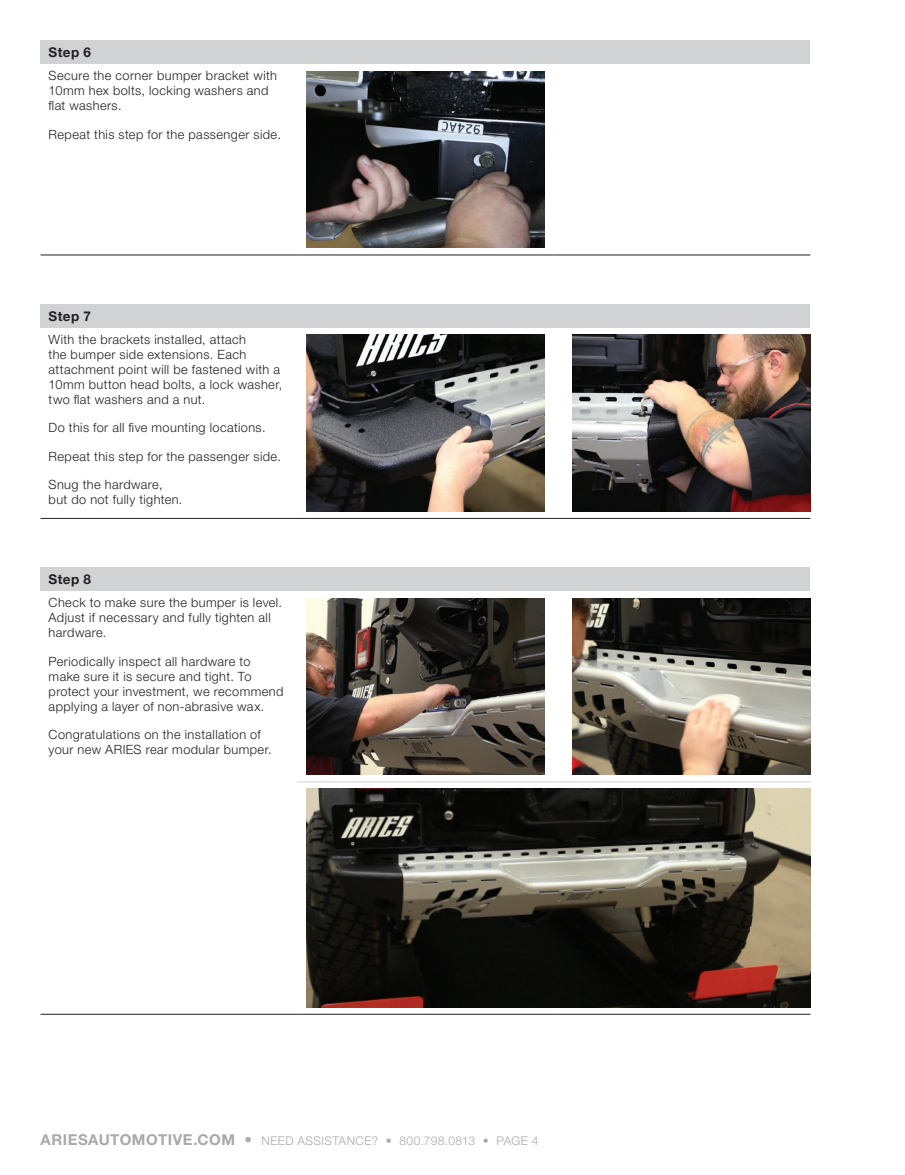
<style>
.page{position:relative;width:905px;height:1175px;background:#fff}
.page>*{position:absolute;margin:0;border:0;box-sizing:border-box;transform-origin:0 0}
.t1{font:700 13.5px "Helvetica Neue LT Std";letter-spacing:.03em;color:#231f20}
.t2{font:300 12.75px/15px "Helvetica Neue LT Std";letter-spacing:.035em;color:#231f20}
.t3{font:300 12px "Helvetica Neue LT Std";letter-spacing:.035em;color:#a8a9ad}
.s1{font-weight:700;font-size:15px}
</style>
<div class="page">
<div style="left:40px;top:567px;width:770px;height:24px;background:#d1d2d4"></div>
<hr style="left:297px;top:781px;width:257px;height:1px;background:#d1d2d4">
<hr style="left:554px;top:781px;width:256px;height:1px;background:#d1d2d4">
<hr style="left:40px;top:1013px;width:257px;height:1px;background:#231f20">
<hr style="left:297px;top:1013px;width:257px;height:1px;background:#231f20">
<hr style="left:554px;top:1013px;width:256px;height:1px;background:#231f20">
<img style="left:306px;top:598px;width:239px;height:177px">
<img style="left:572px;top:598px;width:238px;height:177px">
<img style="left:306px;top:789px;width:504px;height:218px">
<div style="left:40px;top:40px;width:770px;height:24px;background:#d1d2d4"></div>
<hr style="left:40px;top:254px;width:257px;height:1px;background:#231f20">
<hr style="left:297px;top:254px;width:257px;height:1px;background:#231f20">
<hr style="left:554px;top:254px;width:256px;height:1px;background:#231f20">
<img style="left:306px;top:71px;width:239px;height:177px">
<div style="left:40px;top:304px;width:770px;height:24px;background:#d1d2d4"></div>
<hr style="left:40px;top:518px;width:257px;height:1px;background:#231f20">
<hr style="left:297px;top:518px;width:257px;height:1px;background:#231f20">
<hr style="left:554px;top:518px;width:256px;height:1px;background:#231f20">
<img style="left:306px;top:335px;width:239px;height:176px">
<img style="left:572px;top:335px;width:238px;height:176px">
<p class="t1" style="left:49px;top:44px;width:44px">Step 6</p>
<p class="t2" style="left:49px;top:68px;width:230px">Secure the corner bumper bracket with<br>10mm hex bolts, locking washers and flat washers.</p>
<p class="t2" style="left:49px;top:126px;width:234px">Repeat this step for the passenger side.</p>
<p class="t1" style="left:49px;top:307px;width:44px">Step 7</p>
<p class="t2" style="left:49px;top:331px;width:235px">With the brackets installed, attach<br>the bumper side extensions. Each attachment point will be fastened with a 10mm button head bolts, a lock washer, two flat washers and a nut.</p>
<p class="t2" style="left:49px;top:420px;width:218px">Do this for all five mounting locations.</p>
<p class="t2" style="left:49px;top:448px;width:234px">Repeat this step for the passenger side.</p>
<p class="t2" style="left:49px;top:477px;width:135px">Snug the hardware, but do not fully tighten.</p>
<p class="t1" style="left:49px;top:571px;width:44px">Step 8</p>
<p class="t2" style="left:49px;top:595px;width:235px">Check to make sure the bumper is level.<br>Adjust if necessary and fully tighten all hardware.</p>
<p class="t2" style="left:49px;top:653px;width:236px">Periodically inspect all hardware to make sure it is secure and tight. To protect your investment, we recommend applying a layer of non-abrasive wax.</p>
<p class="t2" style="left:49px;top:727px;width:224px">Congratulations on the installation of your new ARIES rear modular bumper.</p>
<p class="t3" style="left:40px;top:1133px;width:499px"><span class="s1">ARIESAUTOMOTIVE.COM •</span> NEED ASSISTANCE? • 800.798.0813 • PAGE 4</p>
</div>
